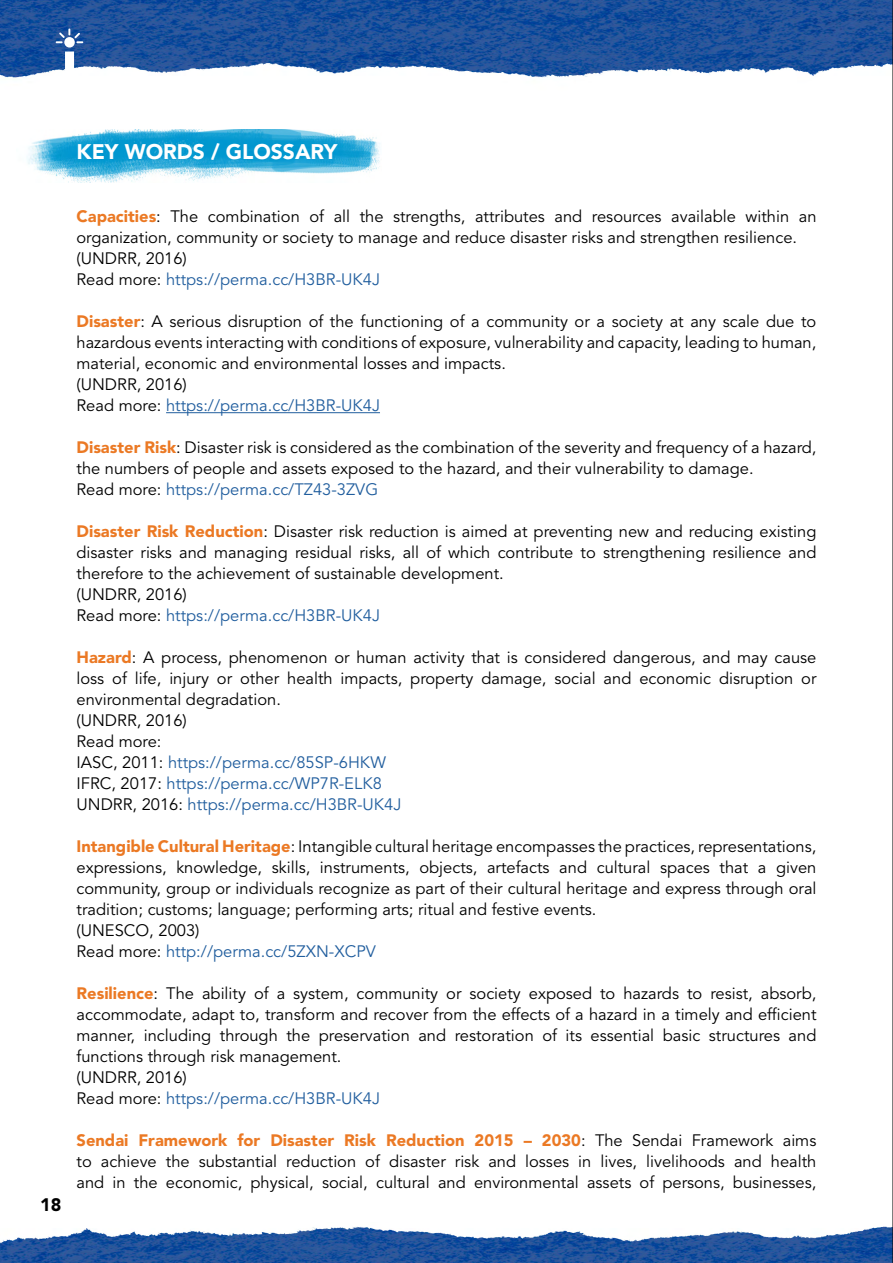
<style>
.page{position:relative;width:893px;height:1263px;background:#fff}
.page>*{position:absolute;margin:0;border:0;box-sizing:border-box;transform-origin:0 0}
.t1{font:900 21px "Avenir LT Std";color:#fff}
.t2{font:900 18px "Avenir LT Std";color:#000}
.t3{font:16.5px/21px "Avenir LT Std";color:#000}
.s1{font-weight:900;color:#eb7924}
.s2{color:#215e9e}
</style>
<div class="page">
<img style="left:0;top:0;width:892px;height:78px">
<img style="left:0;top:1226px;width:892px;height:37px">
<svg style="left:56px;top:29px;width:27px;height:49px"></svg>
<img style="left:27px;top:130px;width:353px;height:53px">
<hr style="left:166px;top:412px;width:214px;height:1px;background:#215e9e">
<hr style="left:892px;top:0;width:1px;height:1263px;background:#000">
<p class="t1" style="left:77px;top:139px;width:262px">KEY WORDS / GLOSSARY</p>
<p class="t2" style="left:40px;top:1194px;width:23px">18</p>
<p class="t3" style="left:77px;top:206px;width:741px"><span class="s1">Capacities</span>: The combination of all the strengths, attributes and resources available within an organization, community or society to manage and reduce disaster risks and strengthen resilience. (UNDRR, 2016)<br>Read more: <span class="s2">https://perma.cc/H3BR-UK4J</span></p>
<p class="t3" style="left:77px;top:311px;width:741px"><span class="s1">Disaster</span>: A serious disruption of the functioning of a community or a society at any scale due to hazardous events interacting with conditions of exposure, vulnerability and capacity, leading to human, material, economic and environmental losses and impacts.<br>(UNDRR, 2016)<br>Read more: <span class="s2">https://perma.cc/H3BR-UK4J</span></p>
<p class="t3" style="left:77px;top:437px;width:741px"><span class="s1">Disaster Risk</span>: Disaster risk is considered as the combination of the severity and frequency of a hazard, the numbers of people and assets exposed to the hazard, and their vulnerability to damage.<br>Read more: <span class="s2">https://perma.cc/TZ43-3ZVG</span></p>
<p class="t3" style="left:77px;top:521px;width:741px"><span class="s1">Disaster Risk Reduction</span>: Disaster risk reduction is aimed at preventing new and reducing existing disaster risks and managing residual risks, all of which contribute to strengthening resilience and therefore to the achievement of sustainable development.<br>(UNDRR, 2016)<br>Read more: <span class="s2">https://perma.cc/H3BR-UK4J</span></p>
<p class="t3" style="left:77px;top:647px;width:741px"><span class="s1">Hazard</span>: A process, phenomenon or human activity that is considered dangerous, and may cause loss of life, injury or other health impacts, property damage, social and economic disruption or environmental degradation.<br>(UNDRR, 2016)<br>Read more:<br>IASC, 2011: <span class="s2">https://perma.cc/85SP-6HKW<br></span>IFRC, 2017: <span class="s2">https://perma.cc/WP7R-ELK8<br></span>UNDRR, 2016: <span class="s2">https://perma.cc/H3BR-UK4J</span></p>
<p class="t3" style="left:77px;top:836px;width:741px"><span class="s1">Intangible Cultural Heritage</span>: Intangible cultural heritage encompasses the practices, representations, expressions, knowledge, skills, instruments, objects, artefacts and cultural spaces that a given community, group or individuals recognize as part of their cultural heritage and express through oral tradition; customs; language; performing arts; ritual and festive events.<br>(UNESCO, 2003)<br>Read more: <span class="s2">http://perma.cc/5ZXN-XCPV</span></p>
<p class="t3" style="left:77px;top:983px;width:741px"><span class="s1">Resilience</span>: The ability of a system, community or society exposed to hazards to resist, absorb, accommodate, adapt to, transform and recover from the effects of a hazard in a timely and efficient manner, including through the preservation and restoration of its essential basic structures and functions through risk management.<br>(UNDRR, 2016)<br>Read more: <span class="s2">https://perma.cc/H3BR-UK4J</span></p>
<p class="t3" style="left:77px;top:1130px;width:741px;text-align:justify"><span class="s1">Sendai Framework for Disaster Risk Reduction 2015 – 2030</span>: The Sendai Framework aims to achieve the substantial reduction of disaster risk and losses in lives, livelihoods and health and in the economic, physical, social, cultural and environmental assets of persons, businesses,</p>
</div>
